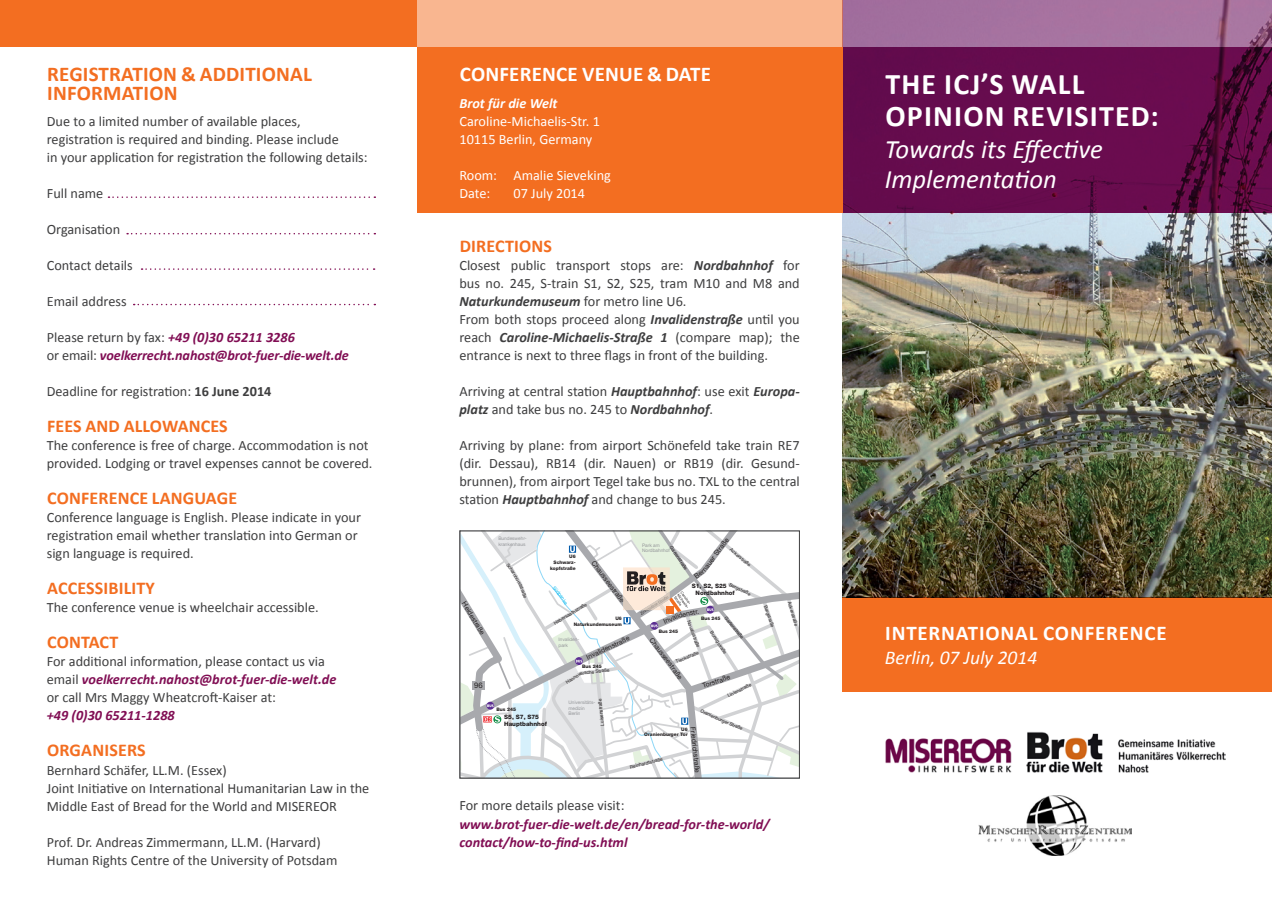
<style>
.page{position:relative;width:1272px;height:902px;background:#fff}
.page>*{position:absolute;margin:0;border:0;box-sizing:border-box;transform-origin:0 0}
.t1{font:700 30px/32.4px "Calibri";letter-spacing:.04em;color:#fff}
.t2{font:italic 26.55px/30px "Calibri";color:#fff}
.t3{font:700 21px "Calibri";letter-spacing:.01em;color:#f36e21}
.t4{font:700 21px "Calibri";letter-spacing:.04em;color:#fff}
.t5{font:700 21px "Calibri";letter-spacing:.01em;color:#fff}
.t6{font:italic 19.5px "Calibri";color:#fff}
.t7{font:700 18px "Calibri";letter-spacing:.01em;color:#f36e21}
.t8{font:14.25px/18px "Calibri";color:#3e3e3f}
.t9{font:italic 700 14.25px/18px "Calibri";color:#810e54}
.t10{font:14.25px/18px "Calibri";color:#fff}
.t11{font:italic 700 14.25px "Calibri";color:#fff}
.t12{font:7.65px "Helvetica Neue LT";color:#231f20}
.t13{font:6.9px "Helvetica Neue LT";color:#231f20}
.t14{font:800 6px/7.2px "Helvetica Neue LT";color:#231f20}
.t15{font:4.8px "Helvetica Neue LT";color:#231f20}
.t16{font:800 4.8px/5.7px "Helvetica Neue LT";color:#231f20;text-align:right}
.t17{font:4.8px/5.7px "Helvetica Neue LT";color:#939598}
.t18{font:3.9px "Helvetica Neue LT";color:#a79c93}
.s1{font-weight:400;font-style:normal;color:#3e3e3f}
.s2{font-weight:700}
.s3{font-weight:700;font-style:italic;color:#810e54}
.s4{font-weight:700;font-style:italic}
.s5{color:#a79c93}
.s6{color:#231f20}
</style>
<div class="page">
<img style="left:842px;top:213px;width:429px;height:384px">
<svg style="left:842px;top:47px;width:429px;height:166px;background:#640b4a"></svg>
<div style="left:842px;top:0;width:429px;height:47px;background:#a673a0"></div>
<div style="left:842px;top:597px;width:429px;height:94px;background:#f36e21"></div>
<div style="left:417px;top:47px;width:425px;height:166px;background:#f36e21"></div>
<img style="left:885px;top:732px;width:340px;height:40px">
<svg style="left:108px;top:196px;width:267px;height:2px"></svg>
<svg style="left:127px;top:233px;width:248px;height:1px"></svg>
<svg style="left:134px;top:304px;width:241px;height:1px"></svg>
<svg style="left:141px;top:268px;width:233px;height:2px"></svg>
<div style="left:417px;top:0;width:425px;height:47px;background:#f9b690"></div>
<img style="left:978px;top:795px;width:153px;height:60px">
<div style="left:0;top:0;width:417px;height:47px;background:#f36e21"></div>
<svg style="left:460px;top:531px;width:339px;height:247px"></svg>
<h3 class="t3" style="left:47px;top:61px;width:167px">REGISTRATION &amp; ADD</h3>
<h3 class="t3" style="left:239px;top:61px;width:49px">ITIONAL</h3>
<h3 class="t3" style="left:47px;top:80px;width:129px">INFORMATION</h3>
<p class="t8" style="left:47px;top:112px;width:322px">Due to a limited number of available places, registration is required and binding. Please include<br>in your application for registration the following details:</p>
<p class="t8" style="left:47px;top:184px;width:58px">Full name</p>
<p class="t8" style="left:47px;top:220px;width:75px">Organisation</p>
<p class="t8" style="left:47px;top:256px;width:87px">Contact details</p>
<p class="t8" style="left:47px;top:292px;width:81px">Email address</p>
<p class="t9" style="left:47px;top:328px;width:303px"><span class="s1">Please return by fax:</span> +49 (0)30 65211 3286<br><span class="s1">or email:</span> voelkerrecht.nahost@brot-fuer-die-welt.de</p>
<p class="t8" style="left:47px;top:382px;width:226px">Deadline for registration: <span class="s2">16 JUNE 2014</span></p>
<p class="t7" style="left:47px;top:415px;width:182px">FEES AND ALLOWANCES</p>
<p class="t8" style="left:47px;top:436px;width:327px">The conference is free of charge. Accommodation is not provided. Lodging or travel expenses cannot be covered.</p>
<p class="t7" style="left:47px;top:487px;width:191px">CONFERENCE LANGUAGE</p>
<p class="t8" style="left:47px;top:508px;width:316px">Conference language is English. Please indicate in your registration email whether translation into German or sign language is required.</p>
<p class="t7" style="left:47px;top:577px;width:109px">ACCESSIBILITY</p>
<p class="t8" style="left:47px;top:598px;width:273px">The conference venue is wheelchair accessible.</p>
<p class="t7" style="left:47px;top:631px;width:63px">CONTACT</p>
<p class="t8" style="left:47px;top:652px;width:291px">For additional information, please contact us via email <span class="s3">voelkerrecht.nahost@brot-fuer-die-welt.de </span>or call Mrs Maggy Wheatcroft-Kaiser at:</p>
<p class="t9" style="left:47px;top:706px;width:129px">+49 (0)30 65211-1288</p>
<p class="t7" style="left:47px;top:739px;width:35px">ORGAN</p>
<p class="t7" style="left:104px;top:739px;width:42px">ISERS</p>
<p class="t8" style="left:47px;top:760px;width:324px">Bernhard Schäfer, LL.M. (Essex)<br>Joint Initiative on International Humanitarian Law in the<br>Middle East of Bread for the World and MISEREOR</p>
<p class="t8" style="left:47px;top:832px;width:292px">Prof. Dr. Andreas Zimmermann, LL.M. (Harvard)<br>Human Rights Centre of the University of Potsdam</p>
<h3 class="t5" style="left:460px;top:61px;width:250px">CONFERENCE VENUE &amp; DATE</h3>
<p class="t11" style="left:459px;top:94px;width:100px">Brot für die Welt</p>
<p class="t10" style="left:459px;top:112px;width:142px">Caroline-Michaelis-Str. 1<br>10115 Berlin, Germany</p>
<p class="t10" style="left:459px;top:166px;width:153px">Room: Amalie Sieveking<br>Date:</p>
<p class="t10" style="left:513px;top:184px;width:73px">07 July 2014</p>
<p class="t7" style="left:460px;top:235px;width:46px">DIRECTIO</p>
<p class="t7" style="left:531px;top:235px;width:22px">NS</p>
<p class="t8" style="left:459px;top:256px;width:342px">Closest public transport stops are: <span class="s4">Nordbahnhof</span> for bus no. 245, S-train S1, S2, S25, tram M10 and M8 and <span class="s4">Naturkundemuseum</span> for metro line U6.<br>From both stops proceed along <span class="s4">Invalidenstraße</span> until you reach <span class="s4">Caroline-Michaelis-Straße 1</span> (compare map); the entrance is next to three flags in front of the building.</p>
<p class="t8" style="left:459px;top:382px;width:342px">Arriving at central station <span class="s4">Hauptbahnhof</span>: use exit <span class="s4">Europa&shy;platz</span> and take bus no. 245 to <span class="s4">Nordbahnhof</span>.</p>
<p class="t8" style="left:459px;top:436px;width:342px;text-align:justify">Arriving by plane: from airport Schönefeld take train RE7 (dir. Dessau), RB14 (dir. Nauen) or RB19 (dir. Gesund&shy;brunnen), from airport Tegel take bus no. TXL to the central station <span class="s4">Hauptbahnhof</span> and change to bus 245.</p>
<p class="t13" style="left:467px;top:600px;width:39px;rotate:59deg">Heidestraße</p>
<p class="t12" style="left:474px;top:680px;width:10px">96</p>
<p class="t17" style="left:498px;top:535px;width:30px">Bundeswehr&shy;krankenhaus</p>
<p class="t13" style="left:700px;top:567px;width:41px;rotate:-53deg">nauer Straße</p>
<p class="t17" style="left:642px;top:542px;width:29px">Park am<br>Nordbahnhof</p>
<p class="t15" style="left:673px;top:545px;width:29px;rotate:56deg">Gartenstraße</p>
<p class="t15" style="left:732px;top:546px;width:27px;rotate:40deg">Ackerstraße</p>
<p class="t16" style="left:550px;top:554px;width:27px">U6<br>Schwarz&shy;kopfstraße</p>
<p class="t13" style="left:596px;top:559px;width:51px;rotate:53deg">Chausseestraß<span class="s5">e</span></p>
<p class="t15" style="left:515px;top:568px;width:18px;rotate:60deg">arnhors</p>
<p class="t15" style="left:523px;top:583px;width:16px;rotate:69deg">tstraße</p>
<p class="t15" style="left:730px;top:581px;width:25px;rotate:25deg">Bergstraße</p>
<p class="t14" style="left:695px;top:582px;width:41px;text-indent:-4px">S1, S2, S25<br>Nordbahnhof</p>
<p class="t18" style="left:639px;top:612px;width:30px;rotate:-32deg"><span class="s6">Zin</span>nowitzer Stra</p>
<p class="t15" style="left:552px;top:621px;width:39px;rotate:-31deg">Habersaathstraße</p>
<p class="t13" style="left:662px;top:618px;width:21px;rotate:-23deg">Invalid</p>
<p class="t13" style="left:681px;top:610px;width:18px;rotate:-10deg">enstr.</p>
<p class="t15" style="left:727px;top:615px;width:29px;rotate:51deg">Gartenstraße</p>
<p class="t16" style="left:701px;top:615px;width:21px">Bus 245</p>
<p class="t16" style="left:573px;top:615px;width:50px">U6<br>Naturkundemuseum</p>
<p class="t16" style="left:582px;top:663px;width:21px">Bus 245</p>
<p class="t15" style="left:691px;top:619px;width:30px;rotate:70deg">Novalisstraße</p>
<p class="t15" style="left:713px;top:629px;width:28px;rotate:57deg">Borsigstraße</p>
<p class="t15" style="left:674px;top:658px;width:26px;rotate:-22deg">Tieckstraße</p>
<p class="t16" style="left:658px;top:628px;width:21px">Bus 245</p>
<p class="t13" style="left:585px;top:653px;width:48px;rotate:-25deg">Invalidenstraße</p>
<p class="t13" style="left:654px;top:635px;width:51px;rotate:53deg">Chausseestraße</p>
<p class="t17" style="left:558px;top:636px;width:22px">Invaliden&shy;park</p>
<p class="t15" style="left:579px;top:670px;width:28px;rotate:-7deg">ersche Straß</p>
<p class="t15" style="left:565px;top:679px;width:15px;rotate:-32deg">Hanno</p>
<p class="t13" style="left:701px;top:682px;width:30px;rotate:-19deg">Torstraße</p>
<p class="t15" style="left:726px;top:693px;width:27px;rotate:-25deg">Linienstraße</p>
<p class="t15" style="left:599px;top:726px;width:29px;rotate:-95deg">Lu si enstraße</p>
<p class="t17" style="left:568px;top:699px;width:28px">Universitäts&shy;medizin<br>Berlin</p>
<p class="t16" style="left:496px;top:706px;width:21px">Bus 245</p>
<p class="t15" style="left:701px;top:708px;width:47px;rotate:23deg">Oranienburger Straße</p>
<p class="t14" style="left:504px;top:713px;width:44px">S5, S7, S75<br>Hauptbahnhof</p>
<p class="t16" style="left:644px;top:725px;width:45px">U6<br>Oranienburger Tor</p>
<p class="t13" style="left:697px;top:726px;width:48px;rotate:84deg">Friedrichstraße</p>
<p class="t15" style="left:629px;top:764px;width:35px;rotate:-14deg">Reinhardtstraße</p>
<p class="t15" style="left:768px;top:604px;width:25px;rotate:71deg">Bergstraße</p>
<p class="t8" style="left:459px;top:796px;width:166px">For more details please visit:</p>
<p class="t9" style="left:459px;top:814px;width:311px">www.brot-fuer-die-welt.de/en/bread-for-the-world/ contact/how-to-find-us.html</p>
<p class="t15" style="left:792px;top:600px;width:27px;rotate:73deg">Ackerstraße</p>
<h1 class="t1" style="left:885px;top:66px;width:275px">THE ICJ’S WALL<br>OPINION REVISITED:</h1>
<h2 class="t2" style="left:884px;top:133px;width:220px">Towards its Effective<br>Implementation</h2>
<h3 class="t4" style="left:885px;top:620px;width:283px">INTERNATIONAL CONFERENCE</h3>
<h3 class="t6" style="left:884px;top:645px;width:154px">Berlin, 07 July 2014</h3>
</div>
